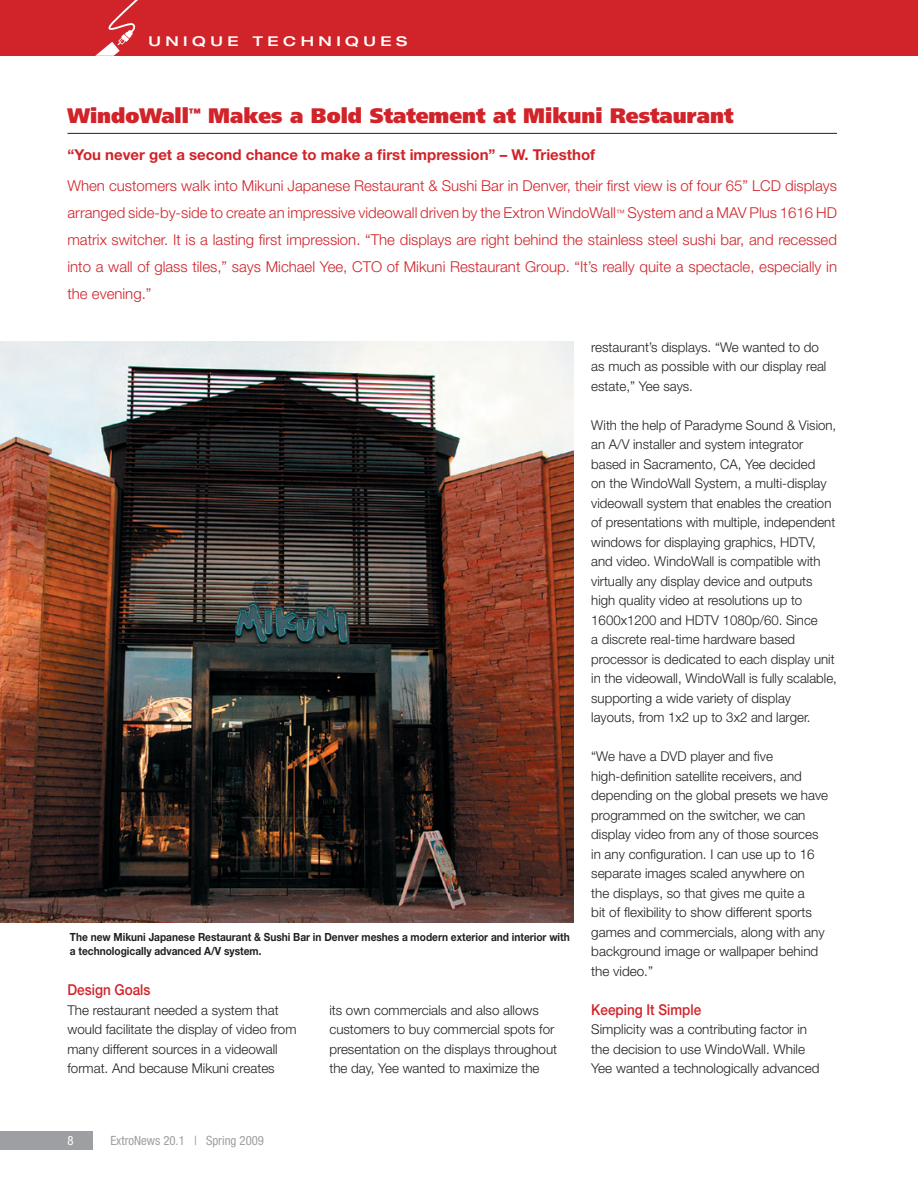
<style>
.page{position:relative;width:918px;height:1188px;background:#fff}
.page>*{position:absolute;margin:0;border:0;box-sizing:border-box;transform-origin:0 0}
.article_title_wRule{font:900 21px "Frutiger LT Std";color:#d1232a}
.article_intro{font:300 15px/27px "Helvetica Neue LT Std";color:#d1232a;text-align:justify}
.article_intro-2{font:700 15px "Helvetica Neue LT Std";color:#d1232a}
.article_subhead{font:500 15px "Helvetica Neue LT Std";color:#d1232a;scale:.9 1}
.article_body__left_j{font:300 13.5px/19.5px "Helvetica Neue LT Std";color:#231f20}
.article_subhead-2{font:300 13.5px/19.5px "Helvetica Neue LT Std";color:#231f20}
.t1{font:500 expanded 13.5px "Helvetica Neue LT Std";letter-spacing:.3em;color:#fff;scale:1.11 1}
.t2{font:condensed 12.75px "Helvetica Neue LT Std";color:#9d9fa2}
.t3{font:condensed 12.75px "Helvetica Neue LT Std";color:#fff}
.t4{font:700 11.25px/13.5px "Helvetica Neue LT Std";color:#231f20;scale:.9 1}
</style>
<div class="page">
<div style="left:0;top:1131px;width:93px;height:19px;background:#9d9fa2"></div>
<img style="left:0;top:341px;width:574px;height:582px">
<div style="left:0;top:0;width:918px;height:56px;background:#d1232a"></div>
<svg style="left:95px;top:0;width:43px;height:56px"></svg>
<hr style="left:68px;top:133px;width:769px;height:1px;background:#231f20">
<p class="t1" style="left:148px;top:32px;width:235px">UNIQUE TECHNIQUES</p>
<p class="article_title_wRule" style="left:68px;top:103px;width:667px">WindoWall<sup>™</sup> Makes a Bold Statement at Mikuni Restaurant</p>
<p class="article_intro-2" style="left:68px;top:145px;width:529px">“You never get a second chance to make a first impression” – W. Triesthof</p>
<p class="article_intro" style="left:68px;top:172px;width:771px">When customers walk into Mikuni Japanese Restaurant &amp; Sushi Bar in Denver, their first view is of four 65” LCD displays arranged side-by-side to create an impressive videowall driven by the Extron WindoWall<sup>™</sup> System and a MAV Plus 1616 HD matrix switcher. It is a lasting first impression. “The displays are right behind the stainless steel sushi bar, and recessed into a wall of glass tiles,” says Michael Yee, CTO of Mikuni Restaurant Group. “It’s really quite a spectacle, especially in the evening.”</p>
<p class="t4" style="left:70px;top:930px;width:557px">The new Mikuni Japanese Restaurant &amp; Sushi Bar in Denver meshes a modern exterior and interior with a technologically advanced A/V system.</p>
<p class="article_subhead" style="left:68px;top:981px;width:94px">Design Goals</p>
<p class="article_subhead-2" style="left:68px;top:1000px;width:230px">The restaurant needed a system that would facilitate the display of video from many different sources in a videowall format. And because Mikuni creates</p>
<p class="article_subhead-2" style="left:329px;top:1000px;width:229px">its own commercials and also allows customers to buy commercial spots for presentation on the displays throughout the day, Yee wanted to maximize the</p>
<p class="article_subhead-2" style="left:591px;top:337px;width:237px">restaurant’s displays. “We wanted to do as much as possible with our display real estate,” Yee says.</p>
<p class="article_body__left_j" style="left:591px;top:415px;width:247px">With the help of Paradyme Sound &amp; Vision, an A/V installer and system integrator based in Sacramento, CA, Yee decided<br>on the WindoWall System, a multi-display videowall system that enables the creation of presentations with multiple, independent windows for displaying graphics, HDTV, and video. WindoWall is compatible with virtually any display device and outputs high quality video at resolutions up to 1600x1200 and HDTV 1080p/60. Since<br>a discrete real-time hardware based processor is dedicated to each display unit in the videowall, WindoWall is fully scalable, supporting a wide variety of display layouts, from 1x2 up to 3x2 and larger.</p>
<p class="article_body__left_j" style="left:591px;top:746px;width:238px">“We have a DVD player and five high-definition satellite receivers, and depending on the global presets we have programmed on the switcher, we can display video from any of those sources in any configuration. I can use up to 16 separate images scaled anywhere on<br>the displays, so that gives me quite a<br>bit of flexibility to show different sports games and commercials, along with any background image or wallpaper behind the video.”</p>
<p class="article_subhead" style="left:591px;top:1000px;width:124px">Keeping It Simple</p>
<p class="article_body__left_j" style="left:591px;top:1019px;width:230px">Simplicity was a contributing factor in the decision to use WindoWall. While<br>Yee wanted a technologically advanced</p>
<p class="t3" style="left:68px;top:1133px;width:8px">8</p>
<p class="t2" style="left:110px;top:1133px;width:155px">ExtroNews 20.1 | Spring 2009</p>
</div>
